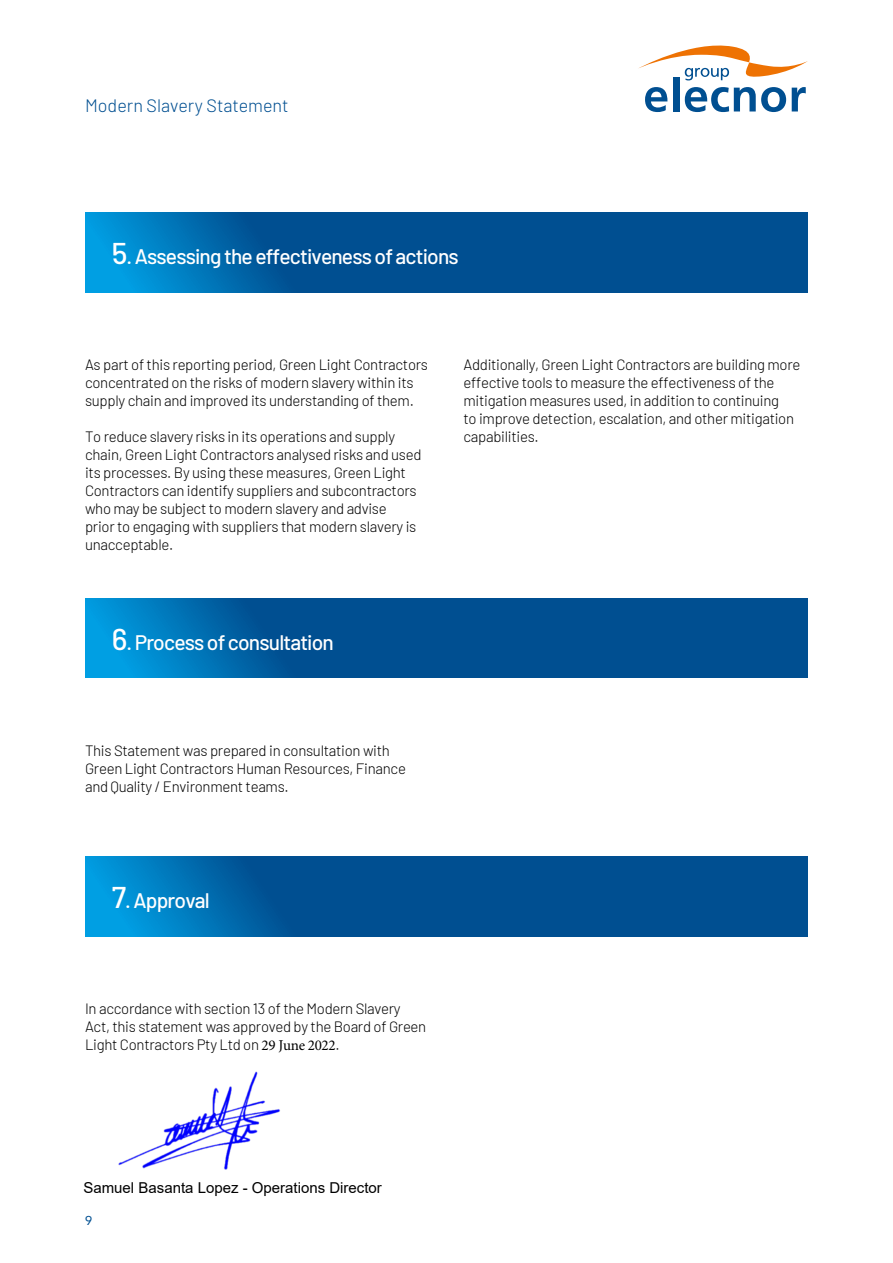
<style>
.page{position:relative;width:893px;height:1263px;background:#fff}
.page>*{position:absolute;margin:0;border:0;box-sizing:border-box;transform-origin:0 0}
.t1{font:500 21px "Barlow";letter-spacing:-.04em;color:#fff}
.t2{font:300 18px "Barlow";color:#004f91}
.t3{font:300 15px/18px "Barlow";letter-spacing:-.02em;color:#000}
.t4{font:15px "Arial";color:#000}
.t5{font:12.75px "Avenir LT Std";color:#004f91}
.s1{font-size:30px}
.s2{font-family:"Minion Pro";font-weight:400}
</style>
<div class="page">
<svg style="left:645px;top:87px;width:22px;height:25px"></svg>
<div style="left:673px;top:77px;width:6px;height:34px;background:#004f91"></div>
<svg style="left:685px;top:87px;width:101px;height:25px"></svg>
<svg style="left:792px;top:87px;width:14px;height:24px"></svg>
<svg style="left:638px;top:45px;width:170px;height:36px"></svg>
<svg style="left:85px;top:213px;width:723px;height:79px;background:#005a9c"></svg>
<svg style="left:85px;top:598px;width:723px;height:80px;background:#005a9c"></svg>
<svg style="left:85px;top:857px;width:723px;height:79px;background:#005a9c"></svg>
<img style="left:118px;top:1071px;width:162px;height:99px">
<p class="t2" style="left:85px;top:92px;width:205px">Modern Slavery Statement</p>
<h1 class="t1" style="left:112px;top:241px;width:348px"><span class="s1">5</span>. Assessing the effectiveness of actions</h1>
<p class="t3" style="left:85px;top:355px;width:344px">As part of this reporting period, Green Light Contractors concentrated on the risks of modern slavery within its supply chain and improved its understanding of them.</p>
<p class="t3" style="left:85px;top:427px;width:338px">To reduce slavery risks in its operations and supply chain, Green Light Contractors analysed risks and used its processes. By using these measures, Green Light Contractors can identify suppliers and subcontractors who may be subject to modern slavery and advise<br>prior to engaging with suppliers that modern slavery is unacceptable.</p>
<h1 class="t1" style="left:112px;top:627px;width:224px"><span class="s1">6</span>. Process of consultation</h1>
<p class="t3" style="left:463px;top:355px;width:338px">Additionally, Green Light Contractors are building more effective tools to measure the effectiveness of the mitigation measures used, in addition to continuing<br>to improve detection, escalation, and other mitigation capabilities.</p>
<p class="t3" style="left:85px;top:740px;width:322px">This Statement was prepared in consultation with<br>Green Light Contractors Human Resources, Finance and Quality / Environment teams.</p>
<h1 class="t1" style="left:112px;top:885px;width:99px"><span class="s1">7</span>. Approval</h1>
<p class="t3" style="left:85px;top:999px;width:343px">In accordance with section 13 of the Modern Slavery<br>Act, this statement was approved by the Board of Green<br>Light Contractors Pty Ltd on <span class="s2">29 June 2022</span>.</p>
<p class="t4" style="left:83px;top:1177px;width:300px">Samuel Basanta Lopez - Operations Director</p>
<p class="t5" style="left:85px;top:1213px;width:9px">9</p>
</div>
